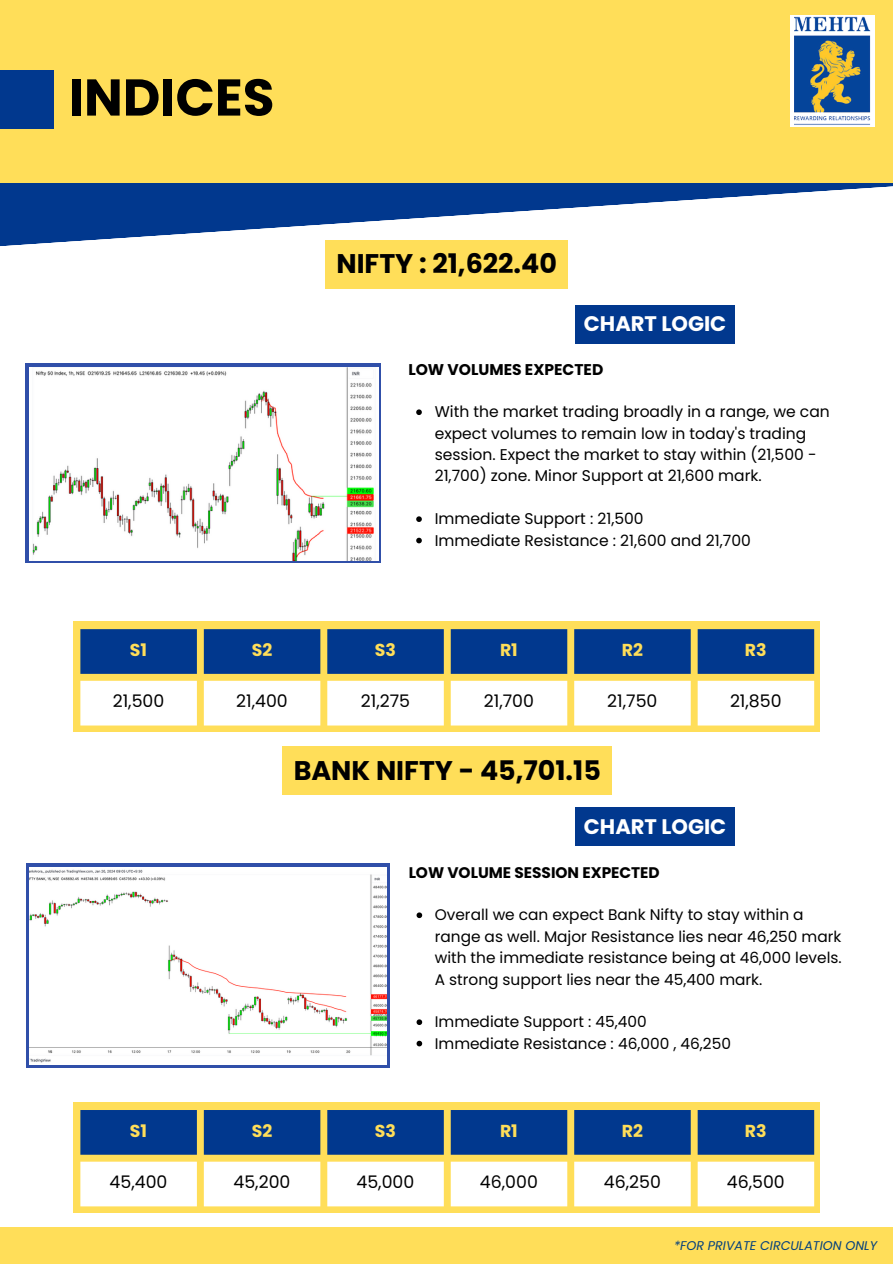
<style>
.page{position:relative;width:893px;height:1264px;background:#fff}
.page>*{position:absolute;margin:0;border:0;box-sizing:border-box;transform-origin:0 0}
.t1{font:700 51.6px "Poppins";color:#000}
.t2{font:700 27px "Poppins";color:#000}
.t3{font:700 21px "Poppins";color:#fff}
.t4{font:17.25px "Poppins";color:#000}
.t5{font:700 17.25px "Poppins";color:#ffde59}
.t6{font:15.6px/21.3px "Poppins";color:#000}
.t7{font:700 15.6px "Poppins";color:#000}
.t8{font:15.3px/21.3px "Poppins";color:#000}
.t9{font:700 15.3px "Poppins";color:#000}
.t10{font:italic 12.6px "Poppins";color:#04407d}
</style>
<div class="page">
<svg style="left:0;top:182px;width:892px;height:64px;fill:#01388e"></svg>
<div style="left:0;top:0;width:892px;height:182px;background:#ffde59"></div>
<svg style="left:26px;top:364px;width:355px;height:199px;fill:#304fa9"></svg>
<img style="left:29px;top:367px;width:349px;height:193px">
<div style="left:0;top:1226px;width:892px;height:37px;background:#ffde59"></div>
<div style="left:0;top:71px;width:54px;height:58px;background:#01388e"></div>
<div style="left:74px;top:621px;width:745px;height:111px;background:#ffde59"></div>
<svg style="left:80px;top:629px;width:734px;height:45px;background:#0e408b"></svg>
<svg style="left:80px;top:680px;width:734px;height:45px;background:#fffcf4"></svg>
<svg style="left:416px;top:409px;width:6px;height:6px"></svg>
<svg style="left:416px;top:516px;width:6px;height:6px"></svg>
<svg style="left:416px;top:537px;width:6px;height:6px"></svg>
<div style="left:325px;top:240px;width:243px;height:48px;background:#ffde59"></div>
<div style="left:575px;top:305px;width:159px;height:38px;background:#01388e"></div>
<div style="left:790px;top:15px;width:84px;height:111px;background:#fff"></div>
<img style="left:794px;top:16px;width:76px;height:109px">
<div style="left:575px;top:807px;width:159px;height:39px;background:#01388e"></div>
<svg style="left:26px;top:863px;width:363px;height:204px;background:#4d67b3"></svg>
<img style="left:29px;top:867px;width:357px;height:197px">
<div style="left:74px;top:1102px;width:745px;height:110px;background:#ffde59"></div>
<div style="left:80px;top:1110px;width:734px;height:44px;background:#01388e"></div>
<svg style="left:80px;top:1161px;width:734px;height:45px;background:#fffcf4"></svg>
<div style="left:283px;top:746px;width:328px;height:48px;background:#ffde59"></div>
<svg style="left:416px;top:912px;width:6px;height:6px"></svg>
<svg style="left:416px;top:1019px;width:6px;height:6px"></svg>
<svg style="left:416px;top:1040px;width:6px;height:6px"></svg>
<p class="t1" style="left:69px;top:61px;width:207px">INDICES</p>
<p class="t2" style="left:336px;top:245px;width:222px">NIFTY : 21,622.40</p>
<p class="t3" style="left:584px;top:309px;width:144px">CHART LOGIC</p>
<p class="t7" style="left:408px;top:358px;width:196px">LOW VOLUMES EXPECTED</p>
<p class="t6" style="left:434px;top:401px;width:396px">With the market trading broadly in a range, we can expect volumes to remain low in today's trading session. Expect the market to stay within (21,500 - 21,700) zone. Minor Support at 21,600 mark.</p>
<p class="t6" style="left:434px;top:508px;width:210px">Immediate Support : 21,500</p>
<p class="t6" style="left:434px;top:529px;width:317px">Immediate Resistance : 21,600 and 21,700</p>
<p class="t5" style="left:130px;top:637px;width:19px">S1</p>
<p class="t5" style="left:252px;top:637px;width:22px">S2</p>
<p class="t5" style="left:375px;top:637px;width:23px">S3</p>
<p class="t5" style="left:500px;top:637px;width:19px">R1</p>
<p class="t5" style="left:621px;top:637px;width:23px">R2</p>
<p class="t5" style="left:744px;top:637px;width:23px">R3</p>
<p class="t4" style="left:113px;top:689px;width:53px">21,500</p>
<p class="t4" style="left:236px;top:689px;width:53px">21,400</p>
<p class="t4" style="left:361px;top:689px;width:51px">21,275</p>
<p class="t4" style="left:484px;top:689px;width:52px">21,700</p>
<p class="t4" style="left:607px;top:689px;width:52px">21,750</p>
<p class="t4" style="left:730px;top:689px;width:53px">21,850</p>
<p class="t2" style="left:294px;top:751px;width:308px">BANK NIFTY - 45,701.15</p>
<p class="t3" style="left:584px;top:812px;width:144px">CHART LOGIC</p>
<p class="t9" style="left:408px;top:861px;width:252px">LOW VOLUME SESSION EXPECTED</p>
<p class="t8" style="left:435px;top:904px;width:408px">Overall we can expect Bank Nifty to stay within a range as well. Major Resistance lies near 46,250 mark with the immediate resistance being at 46,000 levels.<br>A strong support lies near the 45,400 mark.</p>
<p class="t8" style="left:435px;top:1011px;width:213px">Immediate Support : 45,400</p>
<p class="t8" style="left:435px;top:1032px;width:298px">Immediate Resistance : 46,000 , 46,250</p>
<p class="t5" style="left:130px;top:1118px;width:19px">S1</p>
<p class="t5" style="left:252px;top:1118px;width:22px">S2</p>
<p class="t5" style="left:375px;top:1118px;width:23px">S3</p>
<p class="t5" style="left:500px;top:1118px;width:19px">R1</p>
<p class="t5" style="left:621px;top:1118px;width:23px">R2</p>
<p class="t5" style="left:744px;top:1118px;width:23px">R3</p>
<p class="t4" style="left:110px;top:1169px;width:59px">45,400</p>
<p class="t4" style="left:233px;top:1169px;width:58px">45,200</p>
<p class="t4" style="left:356px;top:1169px;width:59px">45,000</p>
<p class="t4" style="left:480px;top:1169px;width:59px">46,000</p>
<p class="t4" style="left:603px;top:1169px;width:58px">46,250</p>
<p class="t4" style="left:726px;top:1169px;width:59px">46,500</p>
<p class="t10" style="left:674px;top:1236px;width:204px">*FOR PRIVATE CIRCULATION ONLY</p>
</div>
